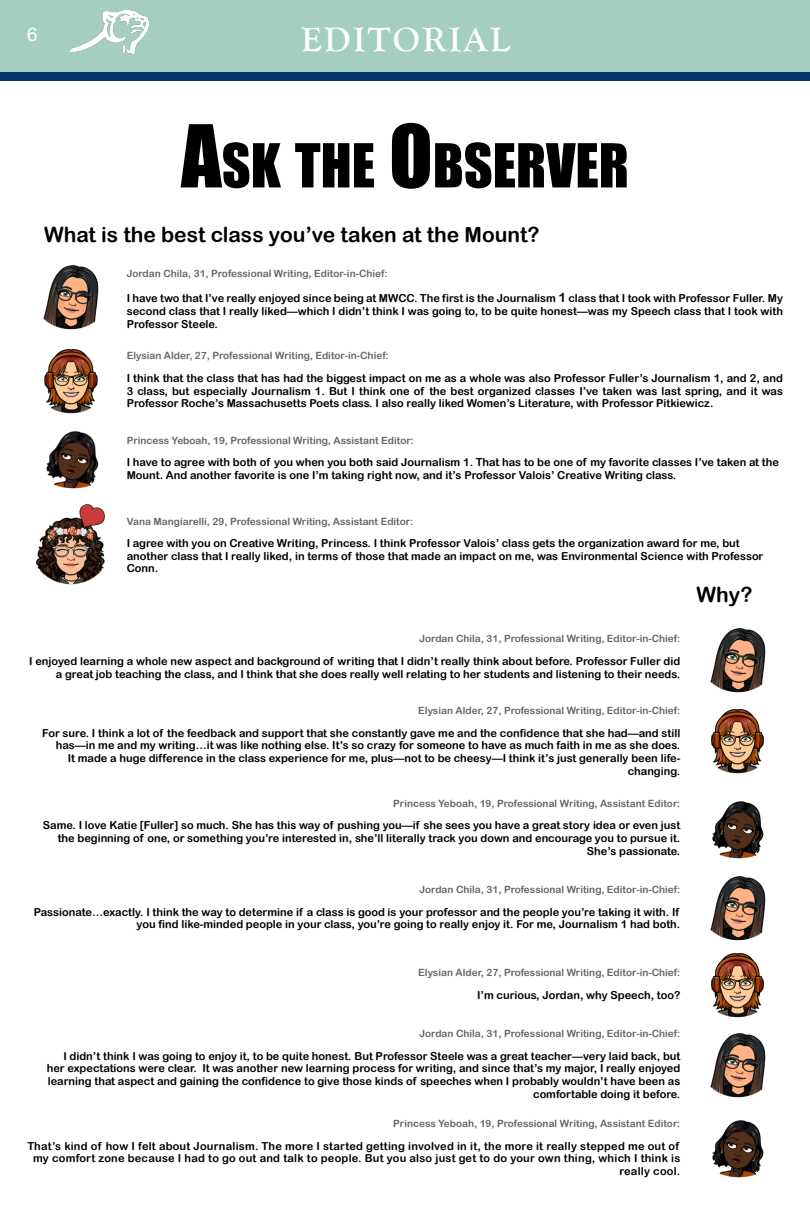
<style>
.page{position:relative;width:810px;height:1224px;background:#fff}
.page>*{position:absolute;margin:0;border:0;box-sizing:border-box;transform-origin:0 0}
.t1{font:56px "Impact";color:#000}
.t2{font:700 35px "Goudy Old Style T";letter-spacing:.07em;color:#fff}
.t3{font:21px "Arial Rounded MT Bold";color:#000}
.t4{font:18.9px "Arial";color:#fff}
.t5{font:11px/12.6px "Arial Rounded MT Bold";color:#000;text-align:right}
.t6{font:11px/12.6px "Arial Rounded MT Bold";letter-spacing:.02em;color:#000;text-align:right}
.t7{font:10px "Arial Rounded MT Bold";color:#666}
.s1{font-size:80px}
.s2{font-size:13px}
</style>
<div class="page">
<div style="left:0;top:0;width:810px;height:72px;background:#a5cebe"></div>
<div style="left:0;top:72px;width:810px;height:9px;background:#003768"></div>
<hr style="left:809px;top:1161px;width:1px;height:63px;background:#a5cebe">
<img style="left:69px;top:10px;width:80px;height:44px">
<img style="left:43px;top:265px;width:56px;height:65px">
<img style="left:710px;top:628px;width:56px;height:65px">
<img style="left:710px;top:876px;width:56px;height:65px">
<img style="left:710px;top:1033px;width:56px;height:65px">
<img style="left:44px;top:349px;width:54px;height:65px">
<img style="left:711px;top:709px;width:53px;height:65px">
<img style="left:711px;top:953px;width:53px;height:65px">
<img style="left:46px;top:431px;width:53px;height:57px">
<img style="left:712px;top:801px;width:52px;height:57px">
<img style="left:712px;top:1120px;width:52px;height:57px">
<img style="left:36px;top:504px;width:69px;height:81px">
<h3 class="t4" style="left:27px;top:21px;width:12px">6</h3>
<h2 class="t2" style="left:301px;top:20px;width:210px">EDITORIAL</h2>
<h1 class="t1" style="left:181px;top:122px;width:449px"><span class="s1">A</span>SK THE <span class="s1">O</span>BSERVER</h1>
<h3 class="t3" style="left:44px;top:222px;width:497px">What is the best class you’ve taken at the Mount?</h3>
<p class="t7" style="left:127px;top:268px;width:262px">Jordan Chila, 31, Professional Writing, Editor-in-Chief:</p>
<p class="t5" style="left:127px;top:292px;width:658px;text-align:justify">I have two that I’ve really enjoyed since being at MWCC. The first is the Journalism <span class="s2">1</span> class that I took with Professor Fuller. My second class that I really liked—which I didn’t think I was going to, to be quite honest—was my Speech class that I took with Professor Steele.</p>
<p class="t7" style="left:127px;top:350px;width:264px">Elysian Alder, 27, Professional Writing, Editor-in-Chief:</p>
<p class="t5" style="left:127px;top:372px;width:658px;text-align:justify">I think that the class that has had the biggest impact on me as a whole was also Professor Fuller’s Journalism 1, and 2, and 3 class, but especially Journalism 1. But I think one of the best organized classes I’ve taken was last spring, and it was Professor Roche’s Massachusetts Poets class. I also really liked Women’s Literature, with Professor Pitkiewicz.</p>
<p class="t7" style="left:127px;top:434px;width:289px">Princess Yeboah, 19, Professional Writing, Assistant Editor:</p>
<p class="t5" style="left:127px;top:456px;width:654px;text-align:left">I have to agree with both of you when you both said Journalism 1. That has to be one of my favorite classes I’ve taken at the<br>Mount. And another favorite is one I’m taking right now, and it’s Professor Valois’ Creative Writing class.</p>
<p class="t7" style="left:127px;top:515px;width:288px">Vana Mangiarelli, 29, Professional Writing, Assistant Editor:</p>
<p class="t5" style="left:127px;top:537px;width:638px;text-align:left">I agree with you on Creative Writing, Princess. I think Professor Valois’ class gets the organization award for me, but another class that I really liked, in terms of those that made an impact on me, was Environmental Science with Professor<br>Conn.</p>
<p class="t7" style="left:420px;top:633px;width:262px">Jordan Chila, 31, Professional Writing, Editor-in-Chief:</p>
<p class="t5" style="left:29px;top:655px;width:653px">I enjoyed learning a whole new aspect and background of writing that I didn’t really think about before. Professor Fuller did a great job teaching the class, and I think that she does really well relating to her students and listening to their needs.</p>
<p class="t7" style="left:418px;top:705px;width:264px">Elysian Alder, 27, Professional Writing, Editor-in-Chief:</p>
<p class="t5" style="left:42px;top:726px;width:640px">For sure. I think a lot of the feedback and support that she constantly gave me and the confidence that she had—and still has—in me and my writing…it was like nothing else. It’s so crazy for someone to have as much faith in me as she does.<br>It made a huge difference in the class experience for me, plus—not to be cheesy—I think it’s just generally been life&shy;changing.</p>
<p class="t7" style="left:393px;top:797px;width:289px">Princess Yeboah, 19, Professional Writing, Assistant Editor:</p>
<p class="t5" style="left:43px;top:819px;width:639px">Same. I love Katie [Fuller] so much. She has this way of pushing you—if she sees you have a great story idea or even just the beginning of one, or something you’re interested in, she’ll literally track you down and encourage you to pursue it.<br>She’s passionate.</p>
<p class="t7" style="left:420px;top:884px;width:262px">Jordan Chila, 31, Professional Writing, Editor-in-Chief:</p>
<p class="t5" style="left:34px;top:905px;width:648px">Passionate…exactly. I think the way to determine if a class is good is your professor and the people you’re taking it with. If you find like-minded people in your class, you’re going to really enjoy it. For me, Journalism 1 had both.</p>
<p class="t7" style="left:418px;top:966px;width:264px">Elysian Alder, 27, Professional Writing, Editor-in-Chief:</p>
<p class="t5" style="left:477px;top:988px;width:205px">I’m curious, Jordan, why Speech, too?</p>
<p class="t7" style="left:420px;top:1028px;width:262px">Jordan Chila, 31, Professional Writing, Editor-in-Chief:</p>
<p class="t5" style="left:47px;top:1049px;width:635px">I didn’t think I was going to enjoy it, to be quite honest. But Professor Steele was a great teacher—very laid back, but her expectations were clear. It was another new learning process for writing, and since that’s my major, I really enjoyed learning that aspect and gaining the confidence to give those kinds of speeches when I probably wouldn’t have been as comfortable doing it before.</p>
<p class="t7" style="left:393px;top:1118px;width:289px">Princess Yeboah, 19, Professional Writing, Assistant Editor:</p>
<p class="t6" style="left:27px;top:1139px;width:655px">That’s kind of how I felt about Journalism. The more I started getting involved in it, the more it really stepped me out of my comfort zone because I had to go out and talk to people. But you also just get to do your own thing, which I think is really cool.</p>
<h3 class="t3" style="left:697px;top:583px;width:57px">Why?</h3>
</div>
